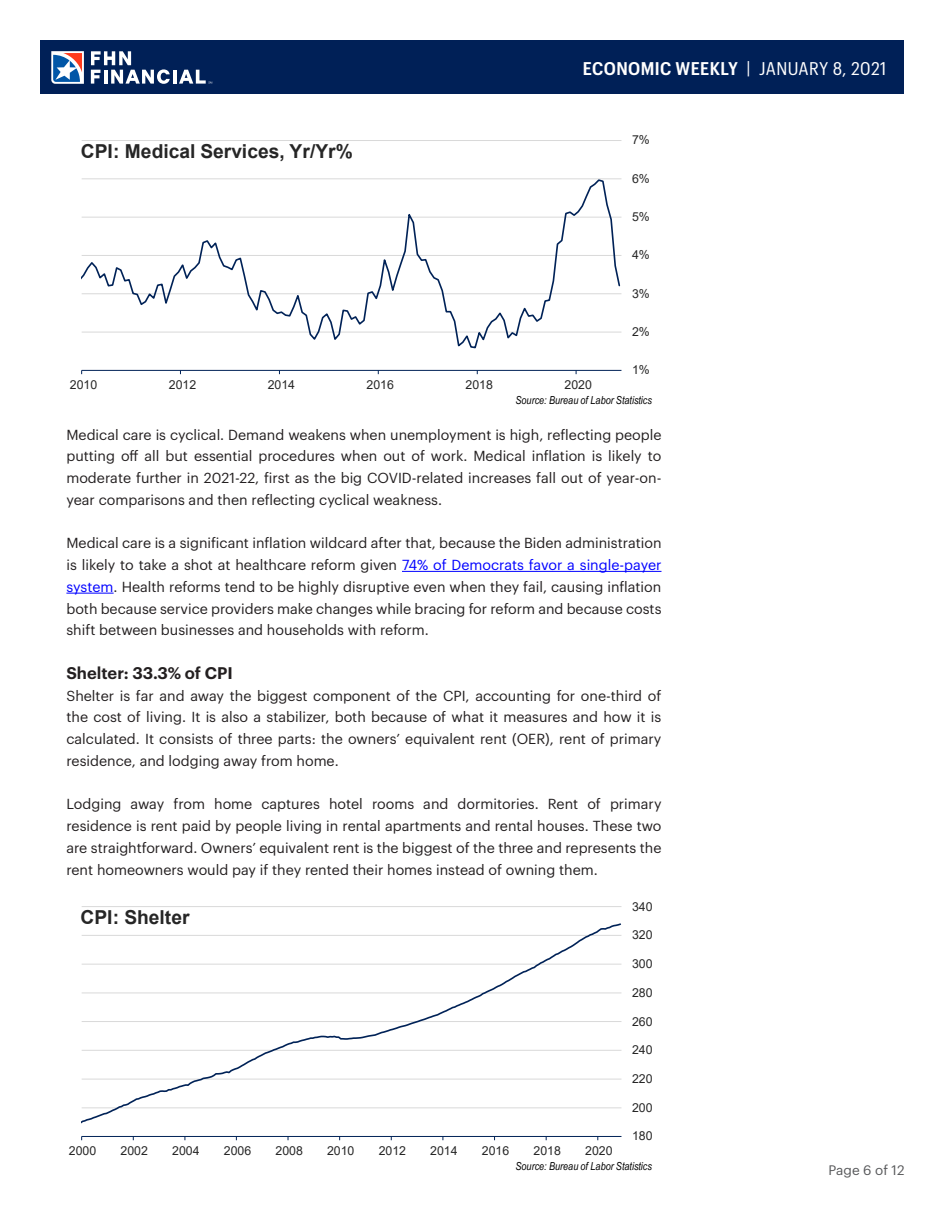
<style>
.page{position:relative;width:945px;height:1215px;background:#fff}
.page>*{position:absolute;margin:0;border:0;box-sizing:border-box;transform-origin:0 0}
.t1{font:700 19.2px "Arial";color:#262626}
.t2{font:600 18px "Graphik Compact";letter-spacing:.025em;color:#fff}
.t3{font:600 16.5px "Graphik";color:#231f20}
.t4{font:14.25px/21.8px "Graphik";color:#231f20;text-align:justify}
.t5{font:13.5px "Graphik";color:#57585a}
.t6{font:12.3px "Arial";letter-spacing:.005em;color:#262626}
.t7{font:italic 10.95px "Arial Narrow";letter-spacing:.005em;color:#000}
.s1{font-weight:400}
.s2{color:#00f}
</style>
<div class="page">
<div style="left:40px;top:40px;width:864px;height:54px;background:#002057"></div>
<hr style="left:173px;top:70px;width:4px;height:14px;background:#fff">
<svg style="left:91px;top:51px;width:79px;height:33px"></svg>
<svg style="left:179px;top:70px;width:33px;height:14px"></svg>
<svg style="left:51px;top:51px;width:33px;height:33px"></svg>
<hr style="left:402px;top:571px;width:260px;height:1px;background:#00f">
<hr style="left:66px;top:593px;width:48px;height:1px;background:#00f">
<hr style="left:82px;top:140px;width:539px;height:1px;background:#d9d9d9">
<hr style="left:82px;top:370px;width:539px;height:1px;background:#002257">
<svg style="left:81px;top:178px;width:540px;height:171px"></svg>
<hr style="left:82px;top:906px;width:539px;height:1px;background:#d9d9d9">
<hr style="left:82px;top:1136px;width:539px;height:1px;background:#002257">
<svg style="left:81px;top:923px;width:541px;height:201px"></svg>
<p class="t1" style="left:81px;top:137px;width:273px">CPI: Medical Services, Yr/Yr%</p>
<p class="t2" style="left:583px;top:55px;width:305px">ECONOMIC WEEKLY <span class="s1">| JANUARY 8, 2021</span></p>
<p class="t6" style="left:632px;top:132px;width:19px">7%</p>
<p class="t6" style="left:632px;top:170px;width:19px">6%</p>
<p class="t6" style="left:632px;top:208px;width:19px">5%</p>
<p class="t6" style="left:632px;top:247px;width:19px">4%</p>
<p class="t6" style="left:632px;top:285px;width:19px">3%</p>
<p class="t6" style="left:632px;top:323px;width:19px">2%</p>
<p class="t6" style="left:632px;top:362px;width:19px">1%</p>
<p class="t6" style="left:70px;top:376px;width:29px">2010</p>
<p class="t6" style="left:169px;top:376px;width:29px">2012</p>
<p class="t6" style="left:268px;top:376px;width:29px">2014</p>
<p class="t6" style="left:367px;top:376px;width:29px">2016</p>
<p class="t6" style="left:466px;top:376px;width:29px">2018</p>
<p class="t6" style="left:564px;top:376px;width:29px">2020</p>
<p class="t7" style="left:515px;top:393px;width:138px">Source: Bureau of Labor Statistics</p>
<p class="t4" style="left:66px;top:422px;width:597px">Medical care is cyclical. Demand weakens when unemployment is high, reflecting people putting off all but essential procedures when out of work. Medical inflation is likely to moderate further in 2021-22, first as the big COVID-related increases fall out of year-on&shy;year comparisons and then reflecting cyclical weakness.</p>
<p class="t4" style="left:66px;top:531px;width:597px">Medical care is a significant inflation wildcard after that, because the Biden administration is likely to take a shot at healthcare reform given <span class="s2">74% of Democrats favor a single-payer system</span>. Health reforms tend to be highly disruptive even when they fail, causing inflation both because service providers make changes while bracing for reform and because costs shift between businesses and households with reform.</p>
<p class="t3" style="left:66px;top:660px;width:168px">Shelter: 33.3% of CPI</p>
<p class="t4" style="left:66px;top:683px;width:597px">Shelter is far and away the biggest component of the CPI, accounting for one-third of the cost of living. It is also a stabilizer, both because of what it measures and how it is calculated. It consists of three parts: the owners’ equivalent rent (OER), rent of primary residence, and lodging away from home.</p>
<p class="t4" style="left:66px;top:792px;width:597px">Lodging away from home captures hotel rooms and dormitories. Rent of primary residence is rent paid by people living in rental apartments and rental houses. These two are straightforward. Owners’ equivalent rent is the biggest of the three and represents the rent homeowners would pay if they rented their homes instead of owning them.</p>
<p class="t1" style="left:81px;top:903px;width:110px">CPI: Shelter</p>
<p class="t6" style="left:69px;top:1142px;width:29px">2000</p>
<p class="t6" style="left:121px;top:1142px;width:29px">2002</p>
<p class="t6" style="left:172px;top:1142px;width:29px">2004</p>
<p class="t6" style="left:224px;top:1142px;width:29px">2006</p>
<p class="t6" style="left:275px;top:1142px;width:29px">2008</p>
<p class="t6" style="left:327px;top:1142px;width:29px">2010</p>
<p class="t6" style="left:379px;top:1142px;width:29px">2012</p>
<p class="t6" style="left:430px;top:1142px;width:29px">2014</p>
<p class="t6" style="left:482px;top:1142px;width:29px">2016</p>
<p class="t6" style="left:534px;top:1142px;width:29px">2018</p>
<p class="t6" style="left:585px;top:1142px;width:29px">2020</p>
<p class="t6" style="left:632px;top:898px;width:22px">340</p>
<p class="t6" style="left:632px;top:927px;width:22px">320</p>
<p class="t6" style="left:632px;top:955px;width:22px">300</p>
<p class="t6" style="left:632px;top:984px;width:22px">280</p>
<p class="t6" style="left:632px;top:1013px;width:22px">260</p>
<p class="t6" style="left:632px;top:1041px;width:22px">240</p>
<p class="t6" style="left:632px;top:1070px;width:22px">220</p>
<p class="t6" style="left:632px;top:1099px;width:22px">200</p>
<p class="t6" style="left:632px;top:1128px;width:22px">180</p>
<p class="t7" style="left:515px;top:1159px;width:138px">Source: Bureau of Labor Statistics</p>
<p class="t5" style="left:829px;top:1159px;width:77px">Page 6 of 12</p>
</div>
